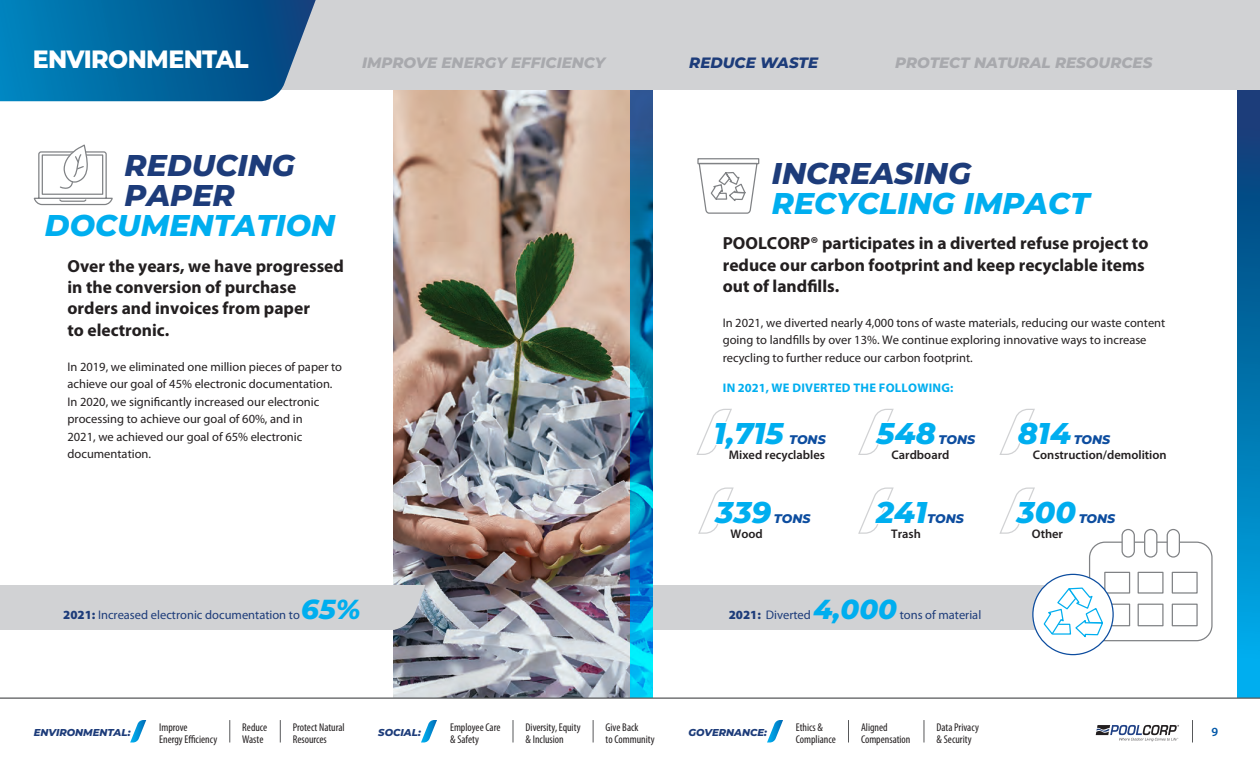
<style>
.page{position:relative;width:1260px;height:765px;background:#fff}
.page>*{position:absolute;margin:0;border:0;box-sizing:border-box;transform-origin:0 0}
.t1{font:italic 800 30px/30px "Montserrat";color:#00aeef}
.t2{font:italic 800 30px "Montserrat";color:#1d3c7a}
.t3{font:800 25px "Montserrat";letter-spacing:-.025em;color:#fff;scale:.95 1}
.t4{font:700 17.5px/21.2px "Myriad Pro";color:#231f20}
.t5{font:italic 800 15px "Montserrat";color:#a8a9ad}
.t6{font:italic 800 15px "Montserrat";color:#1d3c7a}
.t7{font:12.5px/17.5px "Myriad Pro";color:#231f20}
.t8{font:12.5px "Myriad Pro";color:#1d3c7a}
.t9{font:600 12.5px/15px "Myriad Pro";color:#231f20}
.t10{font:700 12.5px "Myriad Pro";letter-spacing:.02em;color:#00aeef}
.t11{font:italic 800 12.5px "Montserrat";color:#0d4d9f}
.t12{font:600 12.5px "Myriad Pro";color:#0157a8}
.t13{font:condensed 11.25px/11.2px "Myriad Pro";color:#231f20}
.t14{font:italic 800 10px "Montserrat";color:#1d3c7a}
.s1{font-weight:900}
.s2{font-family:"Montserrat";font-weight:800;font-style:italic;font-size:27.5px;color:#00aeef}
.s3{color:#1d3c7a}
.s4{color:#fff}
.s5{font-family:"Montserrat";font-weight:800;font-style:italic;color:#0d4d9f}
</style>
<div class="page">
<div style="left:1089px;top:542px;width:124px;height:99px;border:1px solid #808285;border-radius:15px"></div>
<div style="left:1122px;top:530px;width:12px;height:27px;background:#fff;border-radius:6px"></div>
<div style="left:1122px;top:529px;width:13px;height:29px;border:1px solid #808285;border-radius:6px"></div>
<div style="left:1145px;top:530px;width:12px;height:27px;background:#fff;border-radius:6px"></div>
<div style="left:1144px;top:529px;width:13px;height:29px;border:1px solid #808285;border-radius:6px"></div>
<div style="left:1167px;top:530px;width:12px;height:27px;background:#fff;border-radius:6px"></div>
<div style="left:1167px;top:529px;width:13px;height:29px;border:1px solid #808285;border-radius:6px"></div>
<div style="left:1104px;top:572px;width:26px;height:22px;border:1px solid #808285"></div>
<div style="left:1172px;top:572px;width:26px;height:22px;border:1px solid #808285"></div>
<div style="left:1138px;top:572px;width:26px;height:22px;border:1px solid #808285"></div>
<div style="left:1104px;top:604px;width:26px;height:22px;border:1px solid #808285"></div>
<div style="left:1172px;top:604px;width:26px;height:22px;border:1px solid #808285"></div>
<div style="left:1138px;top:604px;width:26px;height:22px;border:1px solid #808285"></div>
<div style="left:0;top:0;width:1260px;height:90px;background:#d1d2d4"></div>
<svg style="left:0;top:0;width:316px;height:101px;background:#0f6da2"></svg>
<img style="left:394px;top:90px;width:236px;height:608px">
<svg style="left:630px;top:90px;width:23px;height:608px;background:#067ab0"></svg>
<svg style="left:1238px;top:90px;width:22px;height:608px;background:#0374af"></svg>
<div style="left:0;top:585px;width:425px;height:45px;background:#d1d2d4"></div>
<svg style="left:696px;top:408px;width:36px;height:47px"></svg>
<svg style="left:858px;top:408px;width:36px;height:47px"></svg>
<svg style="left:698px;top:487px;width:36px;height:47px"></svg>
<svg style="left:999px;top:408px;width:36px;height:47px"></svg>
<svg style="left:858px;top:487px;width:36px;height:47px"></svg>
<svg style="left:999px;top:487px;width:36px;height:47px"></svg>
<svg style="left:697px;top:158px;width:63px;height:56px"></svg>
<svg style="left:33px;top:144px;width:80px;height:62px"></svg>
<svg style="left:1033px;top:574px;width:80px;height:81px"></svg>
<svg style="left:592px;top:585px;width:512px;height:55px"></svg>
<hr style="left:0;top:698px;width:1260px;height:1px;background:#57585a">
<svg style="left:1096px;top:725px;width:83px;height:16px"></svg>
<svg style="left:1192px;top:720px;width:1px;height:22px"></svg>
<svg style="left:130px;top:720px;width:16px;height:22px"></svg>
<svg style="left:924px;top:720px;width:1px;height:22px"></svg>
<svg style="left:848px;top:720px;width:1px;height:22px"></svg>
<svg style="left:593px;top:720px;width:1px;height:22px"></svg>
<svg style="left:513px;top:720px;width:1px;height:22px"></svg>
<svg style="left:280px;top:720px;width:1px;height:22px"></svg>
<svg style="left:229px;top:720px;width:1px;height:22px"></svg>
<svg style="left:421px;top:720px;width:16px;height:22px"></svg>
<svg style="left:767px;top:720px;width:16px;height:22px"></svg>
<h2 class="t3" style="left:33px;top:40px;width:229px">ENVIRONMENTAL</h2>
<h3 class="t6" style="left:689px;top:51px;width:130px">REDUCE WASTE</h3>
<p class="t5" style="left:362px;top:51px;width:245px">IMPROVE ENERGY EFFICIENCY</p>
<p class="t5" style="left:895px;top:51px;width:259px">PROTECT NATURAL RESOURCES</p>
<h4 class="t2" style="left:125px;top:144px;width:172px">REDUCING</h4>
<h4 class="t2" style="left:125px;top:174px;width:112px">PAPER</h4>
<h4 class="t1" style="left:45px;top:209px;width:292px">DOCUMENTATION</h4>
<p class="t4" style="left:68px;top:255px;width:278px">Over the years, we have progressed in the conversion of purchase orders and invoices from paper<br>to electronic.</p>
<p class="t7" style="left:67px;top:357px;width:276px">In 2019, we eliminated one million pieces of paper to achieve our goal of 45% electronic documentation.<br>In 2020, we significantly increased our electronic processing to achieve our goal of 60%, and in<br>2021, we achieved our goal of 65% electronic documentation.</p>
<p class="t8" style="left:63px;top:607px;width:299px"><span class="s1">2021:</span> Increased electronic documentation to <span class="s2">65%</span></p>
<h4 class="t1" style="left:772px;top:156px;width:319px"><span class="s3">INCREASING<br></span>RECYCLING IMPACT</h4>
<p class="t4" style="left:723px;top:232px;width:427px">POOLCORP® participates in a diverted refuse project to reduce our carbon footprint and keep recyclable items out of landfills.</p>
<p class="t7" style="left:723px;top:314px;width:444px">In 2021, we diverted nearly 4,000 tons of waste materials, reducing our waste content going to landfills by over 13%. We continue exploring innovative ways to increase recycling to further reduce our carbon footprint.</p>
<p class="t10" style="left:723px;top:380px;width:232px">IN 2021, WE DIVERTED THE FOLLOWING:</p>
<p class="t1" style="left:714px;top:417px;width:71px"><span class="s4">1</span>,715</p>
<p class="t1" style="left:877px;top:417px;width:61px"><span class="s4">5</span>48</p>
<p class="t1" style="left:1018px;top:417px;width:55px"><span class="s4">8</span>14</p>
<p class="t9" style="left:729px;top:432px;width:98px;text-align:right"><span class="s5">TONS<br></span>Mixed recyclables</p>
<p class="t9" style="left:892px;top:432px;width:85px;text-indent:47px"><span class="s5">TONS<br></span>Cardboard</p>
<p class="t9" style="left:1033px;top:432px;width:135px;text-indent:41px"><span class="s5">TONS<br></span>Construction/demolition</p>
<p class="t1" style="left:716px;top:495px;width:57px"><span class="s4">3</span>39</p>
<p class="t11" style="left:774px;top:509px;width:38px">TONS</p>
<p class="t1" style="left:876px;top:495px;width:53px"><span class="s4">2</span>41</p>
<p class="t11" style="left:927px;top:509px;width:38px">TONS</p>
<p class="t1" style="left:1017px;top:495px;width:61px"><span class="s4">3</span>00</p>
<p class="t11" style="left:1079px;top:509px;width:38px">TONS</p>
<p class="t9" style="left:731px;top:526px;width:34px">Wood</p>
<p class="t9" style="left:891px;top:526px;width:31px">Trash</p>
<p class="t9" style="left:1032px;top:526px;width:33px">Other</p>
<p class="t8" style="left:729px;top:607px;width:254px"><span class="s1">2021:</span> Diverted <span class="s2">4,000</span> tons of material</p>
<p class="t13" style="left:159px;top:722px;width:60px">Improve<br>Energy Efficiency</p>
<p class="t13" style="left:242px;top:722px;width:27px">Reduce<br>Waste</p>
<p class="t13" style="left:293px;top:722px;width:53px">Protect Natural<br>Resources</p>
<p class="t13" style="left:450px;top:722px;width:52px">Employee Care &amp; Safety</p>
<p class="t13" style="left:526px;top:722px;width:57px">Diversity, Equity &amp; Inclusion</p>
<p class="t13" style="left:606px;top:722px;width:51px">Give Back<br>to Community</p>
<p class="t13" style="left:796px;top:722px;width:42px">Ethics &amp;<br>Compliance</p>
<p class="t13" style="left:861px;top:722px;width:51px">Aligned<br>Compensation</p>
<p class="t14" style="left:378px;top:725px;width:44px">SOCIAL:</p>
<p class="t14" style="left:689px;top:725px;width:80px">GOVERNANCE:</p>
<p class="t13" style="left:937px;top:722px;width:44px">Data Privacy &amp; Security</p>
<p class="t14" style="left:34px;top:725px;width:98px">ENVIRONMENTAL:</p>
<p class="t12" style="left:1212px;top:724px;width:8px">9</p>
</div>
